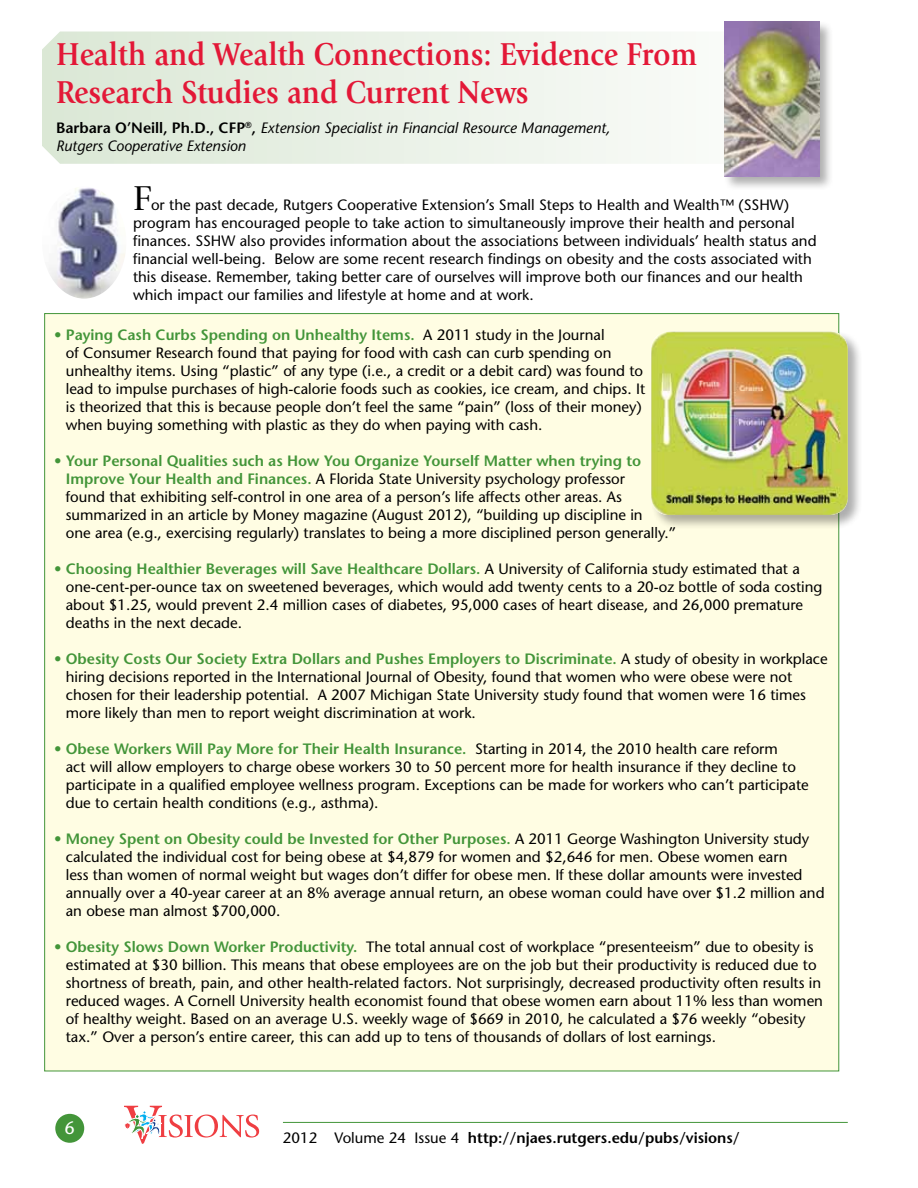
<style>
.page{position:relative;width:918px;height:1188px;background:#fff}
.page>*{position:absolute;margin:0;border:0;box-sizing:border-box;transform-origin:0 0}
.t1{font:36px "Giovanni";color:#000}
.t2{font:700 33px/37.5px "Giovanni";color:#e31837;scale:.9 1}
.t3{font:18px "Stone Sans";color:#fff}
.t4{font:15px/18px "Stone Sans";color:#000}
.t5{font:italic 15px/18px "Stone Sans";color:#000}
.t6{font:600 15px "Stone Sans";color:#000}
.s1{font-weight:600;font-style:normal}
.s2{font-weight:600;color:#439539}
.s3{font-weight:400}
</style>
<div class="page">
<div style="left:55px;top:1114px;width:29px;height:29px;background:#439539;border-radius:50%"></div>
<svg style="left:124px;top:1106px;width:135px;height:38px"></svg>
<hr style="left:283px;top:1122px;width:565px;height:1px;background:#439539">
<div style="left:44px;top:313px;width:795px;height:758px;background:#fffde3;border:1px solid #439539"></div>
<svg style="left:42px;top:32px;width:617px;height:132px"></svg>
<div style="left:650px;top:330px;width:213px;height:200px;background:#000;opacity:.32"></div>
<img style="left:651px;top:331px;width:197px;height:184px">
<div style="left:723px;top:20px;width:111px;height:171px;background:#000;opacity:.32"></div>
<img style="left:725px;top:22px;width:94px;height:154px">
<img style="left:49px;top:188px;width:76px;height:111px">
<h2 class="t2" style="left:56px;top:36px;width:714px">Health and Wealth Connections: Evidence From<br>Research Studies and Current News</h2>
<p class="t5" style="left:56px;top:118px;width:556px"><span class="s1">Barbara O’Neill, Ph.D., CFP</span><sup>®</sup><span class="s1">,</span> Extension Specialist in Financial Resource Management,<br>Rutgers Cooperative Extension</p>
<h1 class="t1" style="left:133px;top:178px;width:19px">F</h1>
<p class="t4" style="left:133px;top:195px;width:685px;text-indent:18px">or the past decade, Rutgers Cooperative Extension’s Small Steps to Health and Wealth™ (SSHW) program has encouraged people to take action to simultaneously improve their health and personal finances. SSHW also provides information about the associations between individuals’ health status and financial well-being. Below are some recent research findings on obesity and the costs associated with this disease. Remember, taking better care of ourselves will improve both our finances and our health which impact our families and lifestyle at home and at work.</p>
<p class="t4" style="left:66px;top:326px;width:581px;text-indent:-12px"><span class="s2">• Paying Cash Curbs Spending on Unhealthy Items.</span> A 2011 study in the Journal<br>of Consumer Research found that paying for food with cash can curb spending on unhealthy items. Using “plastic” of any type (i.e., a credit or a debit card) was found to lead to impulse purchases of high-calorie foods such as cookies, ice cream, and chips. It is theorized that this is because people don’t feel the same “pain” (loss of their money) when buying something with plastic as they do when paying with cash.</p>
<p class="t4" style="left:66px;top:452px;width:612px;text-indent:-12px"><span class="s2">• Your Personal Qualities such as How You Organize Yourself Matter when trying to Improve Your Health and Finances.</span> A Florida State University psychology professor<br>found that exhibiting self-control in one area of a person’s life affects other areas. As summarized in an article by Money magazine (August 2012), “building up discipline in<br>one area (e.g., exercising regularly) translates to being a more disciplined person generally.”</p>
<p class="t4" style="left:66px;top:560px;width:758px;text-indent:-12px"><span class="s2">• Choosing Healthier Beverages will Save Healthcare Dollars.</span> A University of California study estimated that a one-cent-per-ounce tax on sweetened beverages, which would add twenty cents to a 20-oz bottle of soda costing about $1.25, would prevent 2.4 million cases of diabetes, 95,000 cases of heart disease, and 26,000 premature deaths in the next decade.</p>
<p class="t4" style="left:66px;top:650px;width:763px;text-indent:-12px"><span class="s2">• Obesity Costs Our Society Extra Dollars and Pushes Employers to Discriminate.</span> A study of obesity in workplace hiring decisions reported in the International Journal of Obesity, found that women who were obese were not chosen for their leadership potential. A 2007 Michigan State University study found that women were 16 times more likely than men to report weight discrimination at work.</p>
<p class="t4" style="left:66px;top:740px;width:745px;text-indent:-12px"><span class="s2">• Obese Workers Will Pay More for Their Health Insurance.</span> Starting in 2014, the 2010 health care reform<br>act will allow employers to charge obese workers 30 to 50 percent more for health insurance if they decline to participate in a qualified employee wellness program. Exceptions can be made for workers who can’t participate due to certain health conditions (e.g., asthma).</p>
<p class="t4" style="left:66px;top:830px;width:760px;text-indent:-12px"><span class="s2">• Money Spent on Obesity could be Invested for Other Purposes.</span> A 2011 George Washington University study calculated the individual cost for being obese at $4,879 for women and $2,646 for men. Obese women earn<br>less than women of normal weight but wages don’t differ for obese men. If these dollar amounts were invested annually over a 40-year career at an 8% average annual return, an obese woman could have over $1.2 million and an obese man almost $700,000.</p>
<p class="t4" style="left:66px;top:938px;width:759px;text-indent:-12px"><span class="s2">• Obesity Slows Down Worker Productivity.</span> The total annual cost of workplace “presenteeism” due to obesity is estimated at $30 billion. This means that obese employees are on the job but their productivity is reduced due to shortness of breath, pain, and other health-related factors. Not surprisingly, decreased productivity often results in reduced wages. A Cornell University health economist found that obese women earn about 11% less than women of healthy weight. Based on an average U.S. weekly wage of $669 in 2010, he calculated a $76 weekly “obesity tax.” Over a person’s entire career, this can add up to tens of thousands of dollars of lost earnings.</p>
<p class="t3" style="left:65px;top:1117px;width:12px">6</p>
<p class="t6" style="left:283px;top:1128px;width:458px"><span class="s3">2012 Volume 24 Issue 4</span> http://njaes.rutgers.edu/pubs/visions/</p>
</div>
